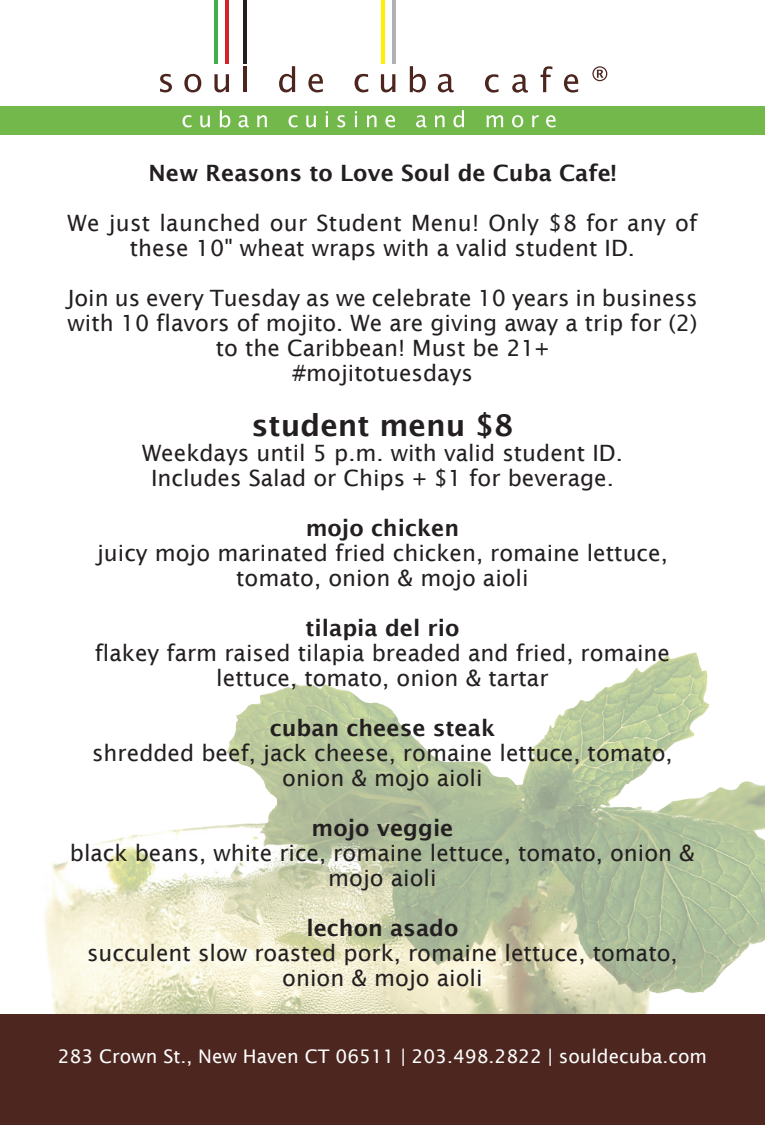
<style>
.page{position:relative;width:765px;height:1125px;background:#fff}
.page>*{position:absolute;margin:0;border:0;box-sizing:border-box;transform-origin:0 0}
.t1{font:600 30px "Lucida Sans";color:#231f20}
.t2{font:22.5px/25px "Lucida Sans";color:#231f20;text-align:center}
.t3{font:600 22.5px "Lucida Sans";color:#231f20}
.t4{font:18.75px "Lucida Sans";color:#fff}
</style>
<div class="page">
<img style="left:44px;top:652px;width:721px;height:362px">
<hr style="left:381px;top:0;width:3px;height:64px;background:#fff101">
<hr style="left:392px;top:0;width:4px;height:64px;background:#b0b1b5">
<hr style="left:243px;top:0;width:4px;height:64px;background:#231f20">
<hr style="left:226px;top:0;width:3px;height:64px;background:#d1232a">
<hr style="left:214px;top:0;width:4px;height:64px;background:#40ae49">
<svg style="left:184px;top:74px;width:17px;height:18px"></svg>
<svg style="left:355px;top:74px;width:13px;height:18px"></svg>
<svg style="left:410px;top:66px;width:16px;height:26px"></svg>
<svg style="left:381px;top:74px;width:14px;height:18px"></svg>
<hr style="left:243px;top:66px;width:4px;height:26px;background:#4c251f">
<svg style="left:160px;top:74px;width:12px;height:18px"></svg>
<svg style="left:214px;top:74px;width:15px;height:18px"></svg>
<svg style="left:279px;top:66px;width:16px;height:26px"></svg>
<svg style="left:308px;top:74px;width:15px;height:18px"></svg>
<svg style="left:438px;top:74px;width:16px;height:18px"></svg>
<svg style="left:485px;top:74px;width:14px;height:19px"></svg>
<svg style="left:512px;top:74px;width:16px;height:19px"></svg>
<svg style="left:541px;top:66px;width:11px;height:26px"></svg>
<svg style="left:564px;top:74px;width:14px;height:19px"></svg>
<div style="left:0;top:106px;width:765px;height:29px;background:#72b84b"></div>
<svg style="left:182px;top:115px;width:10px;height:12px"></svg>
<svg style="left:200px;top:115px;width:10px;height:12px"></svg>
<svg style="left:220px;top:110px;width:10px;height:17px"></svg>
<svg style="left:238px;top:115px;width:11px;height:12px"></svg>
<svg style="left:257px;top:115px;width:10px;height:12px"></svg>
<svg style="left:289px;top:115px;width:9px;height:12px"></svg>
<svg style="left:306px;top:115px;width:10px;height:12px"></svg>
<svg style="left:326px;top:111px;width:2px;height:16px"></svg>
<svg style="left:338px;top:115px;width:7px;height:12px"></svg>
<svg style="left:355px;top:111px;width:2px;height:16px"></svg>
<svg style="left:367px;top:115px;width:10px;height:12px"></svg>
<svg style="left:385px;top:115px;width:10px;height:12px"></svg>
<svg style="left:416px;top:115px;width:11px;height:12px"></svg>
<svg style="left:435px;top:115px;width:10px;height:12px"></svg>
<svg style="left:453px;top:110px;width:11px;height:17px"></svg>
<svg style="left:487px;top:115px;width:16px;height:12px"></svg>
<svg style="left:512px;top:115px;width:11px;height:12px"></svg>
<svg style="left:532px;top:115px;width:7px;height:12px"></svg>
<svg style="left:546px;top:115px;width:10px;height:12px"></svg>
<svg style="left:592px;top:66px;width:15px;height:15px"></svg>
<div style="left:0;top:1014px;width:765px;height:111px;background:#4c261f"></div>
<p class="t3" style="left:149px;top:160px;width:469px">New Reasons to Love Soul de Cuba Cafe!</p>
<p class="t2" style="left:68px;top:210px;width:631px">We just launched our Student Menu! Only $8 for any of these 10" wheat wraps with a valid student ID.</p>
<p class="t2" style="left:68px;top:285px;width:631px">Join us every Tuesday as we celebrate 10 years in business with 10 flavors of mojito. We are giving away a trip for (2) to the Caribbean! Must be 21+<br>#mojitotuesdays</p>
<h1 class="t1" style="left:252px;top:408px;width:263px">student menu $8</h1>
<p class="t2" style="left:142px;top:440px;width:482px">Weekdays until 5 p.m. with valid student ID.<br>Includes Salad or Chips + $1 for beverage.</p>
<p class="t3" style="left:306px;top:515px;width:155px">mojo chicken</p>
<p class="t2" style="left:97px;top:540px;width:572px">juicy mojo marinated fried chicken, romaine lettuce, tomato, onion &amp; mojo aioli</p>
<p class="t3" style="left:305px;top:615px;width:156px">tilapia del rio</p>
<p class="t2" style="left:95px;top:640px;width:577px">flakey farm raised tilapia breaded and fried, romaine lettuce, tomato, onion &amp; tartar</p>
<p class="t3" style="left:270px;top:715px;width:227px">cuban cheese steak</p>
<p class="t2" style="left:92px;top:740px;width:582px">shredded beef, jack cheese, romaine lettuce, tomato, onion &amp; mojo aioli</p>
<p class="t3" style="left:312px;top:815px;width:143px">mojo veggie</p>
<p class="t2" style="left:70px;top:840px;width:627px">black beans, white rice, romaine lettuce, tomato, onion &amp; mojo aioli</p>
<p class="t3" style="left:306px;top:915px;width:154px">lechon asado</p>
<p class="t2" style="left:87px;top:940px;width:592px">succulent slow roasted pork, romaine lettuce, tomato, onion &amp; mojo aioli</p>
<p class="t4" style="left:58px;top:1046px;width:651px">283 Crown St., New Haven CT 06511 | 203.498.2822 | souldecuba.com</p>
</div>
